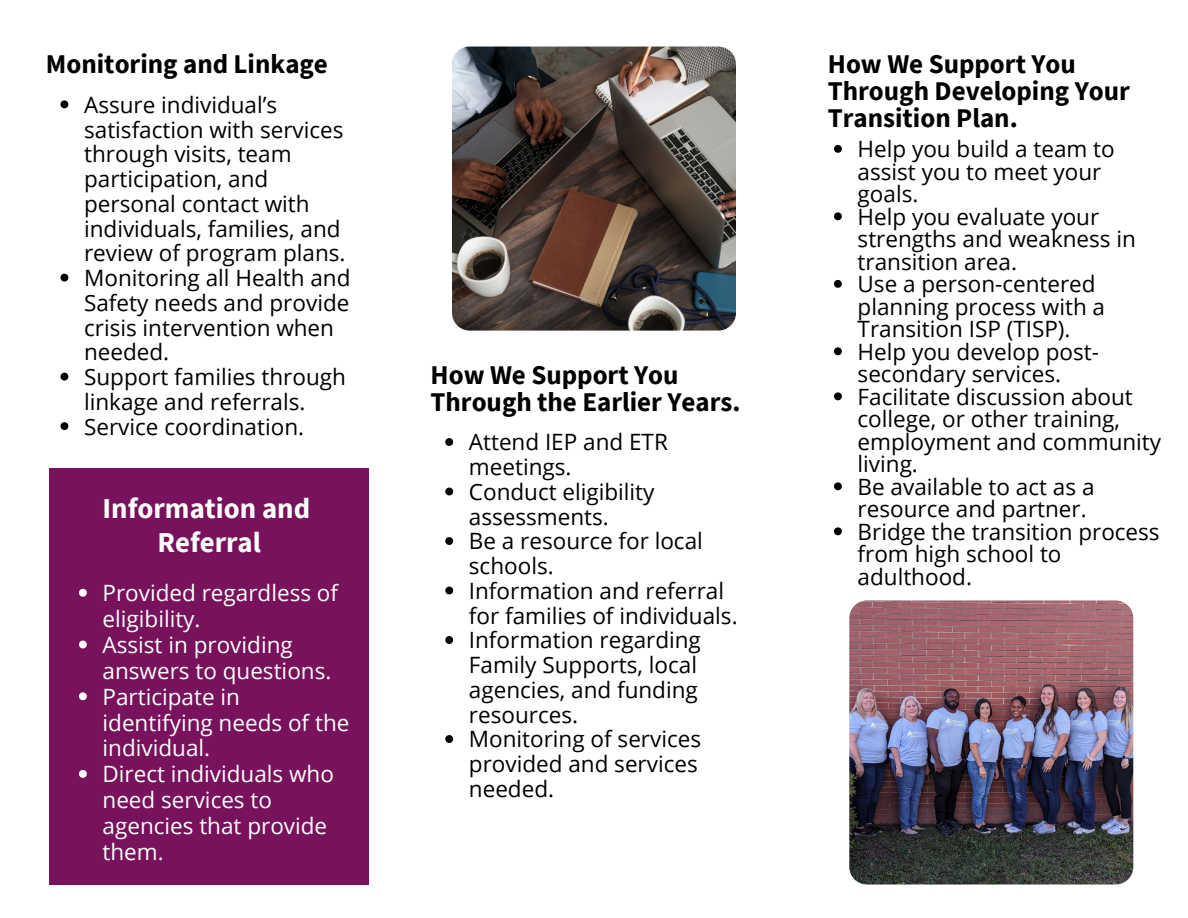
<style>
.page{position:relative;width:1188px;height:918px;background:#fff}
.page>*{position:absolute;margin:0;border:0;box-sizing:border-box;transform-origin:0 0}
.t1{font:700 28.8px/33.8px "Source Sans Pro";color:#fff;text-align:center}
.t2{font:700 27px/27px "Source Sans Pro";color:#000}
.t3{font:22.5px/24.8px "Open Sans";color:#000}
.t4{font:22.5px/25.8px "Open Sans";color:#fff}
</style>
<div class="page">
<div style="left:50px;top:468px;width:319px;height:416px;background:#78125c"></div>
<img style="left:452px;top:47px;width:284px;height:284px;border-radius:18px">
<svg style="left:79px;top:589px;width:8px;height:8px"></svg>
<svg style="left:79px;top:641px;width:8px;height:7px"></svg>
<svg style="left:79px;top:692px;width:8px;height:8px"></svg>
<svg style="left:79px;top:770px;width:8px;height:8px"></svg>
<svg style="left:60px;top:100px;width:8px;height:8px"></svg>
<svg style="left:60px;top:274px;width:8px;height:8px"></svg>
<svg style="left:60px;top:373px;width:8px;height:8px"></svg>
<svg style="left:60px;top:422px;width:8px;height:8px"></svg>
<svg style="left:445px;top:438px;width:8px;height:8px"></svg>
<svg style="left:445px;top:488px;width:8px;height:7px"></svg>
<svg style="left:445px;top:537px;width:8px;height:8px"></svg>
<svg style="left:445px;top:587px;width:8px;height:7px"></svg>
<svg style="left:445px;top:636px;width:8px;height:8px"></svg>
<svg style="left:445px;top:735px;width:8px;height:8px"></svg>
<svg style="left:834px;top:145px;width:8px;height:8px"></svg>
<svg style="left:834px;top:212px;width:8px;height:8px"></svg>
<svg style="left:834px;top:280px;width:8px;height:8px"></svg>
<svg style="left:834px;top:347px;width:8px;height:8px"></svg>
<svg style="left:834px;top:392px;width:8px;height:8px"></svg>
<svg style="left:834px;top:482px;width:8px;height:8px"></svg>
<svg style="left:834px;top:527px;width:8px;height:8px"></svg>
<img style="left:849px;top:600px;width:284px;height:284px;border-radius:18px">
<p class="t2" style="left:46px;top:50px;width:284px">Monitoring and Linkage</p>
<p class="t3" style="left:84px;top:92px;width:263px">Assure individual’s satisfaction with services through visits, team participation, and personal contact with individuals, families, and review of program plans.</p>
<p class="t3" style="left:84px;top:265px;width:268px">Monitoring all Health and<br>Safety needs and provide crisis intervention when needed.</p>
<h1 class="t3" style="left:84px;top:364px;width:263px">Support families through linkage and referrals.</h1>
<p class="t3" style="left:84px;top:413px;width:222px">Service coordination.</p>
<p class="t1" style="left:103px;top:491px;width:209px">Information and<br>Referral</p>
<p class="t4" style="left:103px;top:580px;width:237px">Provided regardless of eligibility.</p>
<p class="t4" style="left:103px;top:631px;width:230px">Assist in providing answers to questions.</p>
<p class="t4" style="left:103px;top:683px;width:248px">Participate in identifying needs of the individual.</p>
<h1 class="t4" style="left:103px;top:761px;width:233px">Direct individuals who need services to agencies that provide them.</h1>
<p class="t2" style="left:431px;top:361px;width:312px">How We Support You<br>Through the Earlier Years.</p>
<p class="t3" style="left:469px;top:429px;width:201px">Attend IEP and ETR meetings.</p>
<p class="t3" style="left:469px;top:479px;width:187px">Conduct eligibility assessments.</p>
<p class="t3" style="left:469px;top:528px;width:235px">Be a resource for local schools.</p>
<p class="t3" style="left:469px;top:578px;width:270px">Information and referral for families of individuals.</p>
<p class="t3" style="left:469px;top:627px;width:234px">Information regarding<br>Family Supports, local agencies, and funding resources.</p>
<h1 class="t3" style="left:469px;top:726px;width:234px">Monitoring of services provided and services needed.</h1>
<p class="t2" style="left:828px;top:50px;width:304px">How We Support You<br>Through Developing Your<br>Transition Plan.</p>
<p class="t3" style="left:858px;top:137px;width:259px;line-height:22.5px">Help you build a team to assist you to meet your goals.</p>
<p class="t3" style="left:858px;top:205px;width:280px;line-height:22.5px">Help you evaluate your strengths and weakness in transition area.</p>
<p class="t3" style="left:858px;top:272px;width:249px;line-height:22.5px">Use a person-centered planning process with a<br>Transition ISP (TISP).</p>
<p class="t3" style="left:858px;top:340px;width:243px;line-height:22.5px">Help you develop post&shy;secondary services.</p>
<p class="t3" style="left:858px;top:385px;width:305px;line-height:22.5px">Facilitate discussion about college, or other training, employment and community living.</p>
<p class="t3" style="left:858px;top:475px;width:238px;line-height:22.5px">Be available to act as a resource and partner.</p>
<p class="t3" style="left:858px;top:520px;width:304px;line-height:22.5px">Bridge the transition process from high school to adulthood.</p>
</div>
